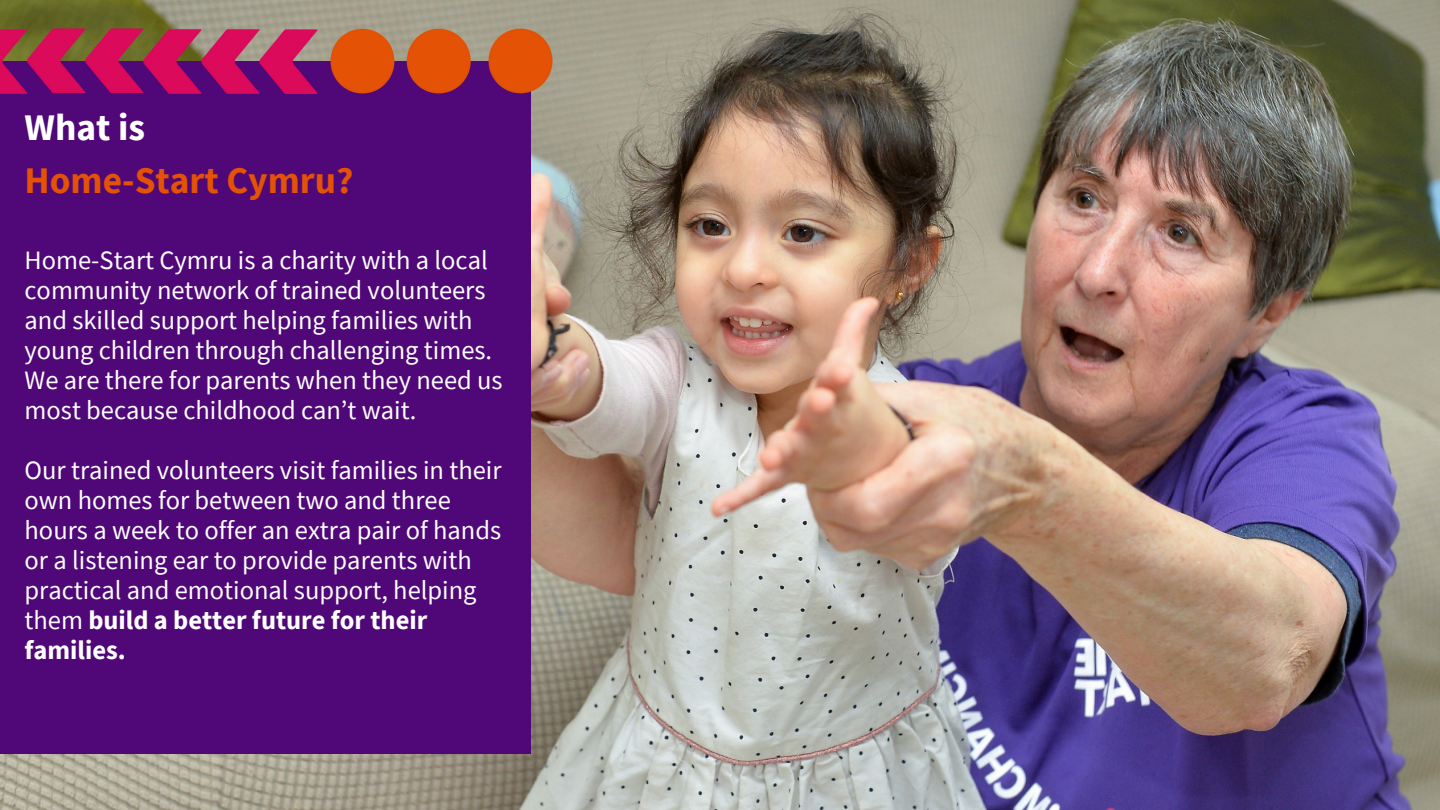
<style>
.page{position:relative;width:1440px;height:810px;background:#fff}
.page>*{position:absolute;margin:0;border:0;box-sizing:border-box;transform-origin:0 0}
.t1{font:700 37.5px "Source Sans Pro";color:#e35205}
.t2{font:700 37.5px "Source Sans Pro";color:#fff}
.t3{font:26.5px/30px "Source Sans Pro";color:#fff}
.s1{font-weight:700}
</style>
<div class="page">
<img style="left:0;top:0;width:1440px;height:810px">
<div style="left:0;top:61px;width:530px;height:693px;background:#500778"></div>
<img style="left:0;top:29px;width:563px;height:65px">
<h1 class="t2" style="left:25px;top:103px;width:122px">What is</h1>
<h1 class="t1" style="left:25px;top:156px;width:330px">Home-Start Cymru?</h1>
<p class="t3" style="left:25px;top:244px;width:480px">Home-Start Cymru is a charity with a local community network of trained volunteers and skilled support helping families with young children through challenging times.<br>We are there for parents when they need us most because childhood can’t wait.</p>
<p class="t3" style="left:25px;top:454px;width:479px">Our trained volunteers visit families in their own homes for between two and three hours a week to offer an extra pair of hands or a listening ear to provide parents with practical and emotional support, helping them <span class="s1">build a better future for their families.</span></p>
</div>
